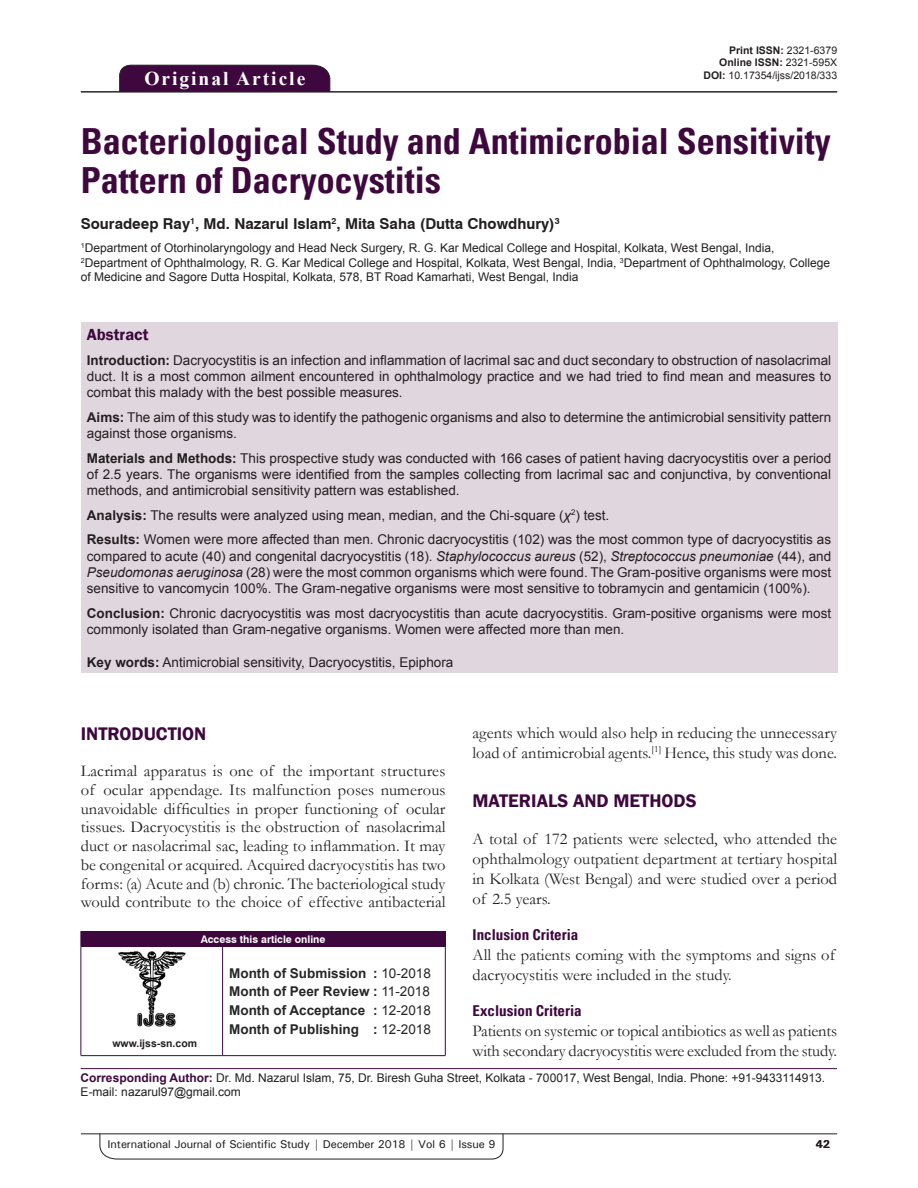
<style>
.page{position:relative;width:918px;height:1188px;background:#fff}
.page>*{position:absolute;margin:0;border:0;box-sizing:border-box;transform-origin:0 0}
.AT{font:700 condensed 36px/39px "Univers";color:#3e083e}
.AH{font:700 19.5px "Times New Roman";letter-spacing:.1em;color:#fff}
.t1{font:600 18.75px "Franklin Gothic";color:#3e083e}
.TX{font:16.5px/18.8px "Garamond";color:#231f20}
.ABSH{font:600 16.5px "Franklin Gothic";color:#3e083e}
.AU{font:700 15px "Swiss 721 BT";color:#231f20}
.t2{font:700 condensed 15px "Univers";color:#3e083e}
.ABS{font:13.5px/16.2px "Arial";color:#231f20;text-align:justify}
.HIS{font:700 13.5px/18.8px "Arial";color:#282526;text-align:justify}
.KWD{font:13.5px "Arial";color:#231f20}
.AFF{font:12px/14.4px "Arial";color:#231f20}
.ADD{font:12px/14.4px "Arial";color:#231f20}
.RF{font:500 11.25px "Univers";letter-spacing:-.01em;color:#231f20}
.t3{font:700 11.25px "Univers";color:#231f20}
.DOI{font:700 10.5px "Arial";color:#231f20}
.DOI-2{font:10.5px "Arial";color:#231f20}
.AAO{font:700 10.5px "Swiss 721 BT";color:#fff}
.Web{font:700 10.5px "Arial";color:#231f20}
.s1{font-weight:400}
.s2{font-weight:700}
.s3{font-style:italic}
.s4{font-weight:700;color:#3e083e}
</style>
<div class="page">
<hr style="left:81px;top:1134px;width:756px;height:1px;background:#231f20">
<svg style="left:100px;top:1133px;width:403px;height:26px"></svg>
<div style="left:119px;top:65px;width:211px;height:26px;background:#3e083e"></div>
<hr style="left:81px;top:91px;width:756px;height:1px;background:#231f20">
<div style="left:81px;top:322px;width:756px;height:351px;background:#e0d7de"></div>
<div style="left:81px;top:931px;width:364px;height:15px;background:#3e083e"></div>
<svg style="left:445px;top:931px;width:1px;height:15px"></svg>
<hr style="left:81px;top:946px;width:142px;height:1px;background:#3e083e">
<hr style="left:81px;top:947px;width:1px;height:108px;background:#3e083e">
<hr style="left:81px;top:1055px;width:142px;height:1px;background:#231f20">
<hr style="left:223px;top:946px;width:223px;height:1px;background:#3e083e">
<hr style="left:222px;top:947px;width:1px;height:108px;background:#3e083e">
<hr style="left:445px;top:947px;width:1px;height:108px;background:#3e083e">
<hr style="left:223px;top:1055px;width:223px;height:1px;background:#3e083e">
<img style="left:118px;top:951px;width:68px;height:76px">
<hr style="left:81px;top:1068px;width:756px;height:1px;background:#3e083e">
<p class="AH" style="left:144px;top:65px;width:162px">Original Article</p>
<p class="DOI" style="left:729px;top:43px;width:109px">Print ISSN: <span class="s1">2321-6379</span></p>
<p class="DOI" style="left:719px;top:56px;width:119px">Online ISSN: <span class="s1">2321-595X</span></p>
<p class="DOI-2" style="left:704px;top:68px;width:135px"><span class="s2">DOI:</span> 10.17354/ijss/2018/333</p>
<p class="AT" style="left:81px;top:122px;width:752px">Bacteriological Study and Antimicrobial Sensitivity<br>Pattern of Dacryocystitis</p>
<p class="AU" style="left:81px;top:215px;width:480px">Souradeep Ray<sup>1</sup>, Md. Nazarul Islam<sup>2</sup>, Mita Saha (Dutta Chowdhury)<sup>3</sup></p>
<p class="AFF" style="left:81px;top:241px;width:751px"><sup>1</sup>Department of Otorhinolaryngology and Head Neck Surgery, R. G. Kar Medical College and Hospital, Kolkata, West Bengal, India,<br><sup>2</sup>Department of Ophthalmology, R. G. Kar Medical College and Hospital, Kolkata, West Bengal, India, <sup>3</sup>Department of Ophthalmology, College of Medicine and Sagore Dutta Hospital, Kolkata, 578, BT Road Kamarhati, West Bengal, India</p>
<p class="ABSH" style="left:87px;top:324px;width:63px">Abstract</p>
<p class="ABS" style="left:87px;top:352px;width:746px"><span class="s2">Introduction:</span> Dacryocystitis is an infection and inflammation of lacrimal sac and duct secondary to obstruction of nasolacrimal duct. It is a most common ailment encountered in ophthalmology practice and we had tried to find mean and measures to combat this malady with the best possible measures.</p>
<p class="ABS" style="left:87px;top:409px;width:746px"><span class="s2">Aims:</span> The aim of this study was to identify the pathogenic organisms and also to determine the antimicrobial sensitivity pattern against those organisms.</p>
<p class="ABS" style="left:87px;top:450px;width:746px"><span class="s2">Materials and Methods:</span> This prospective study was conducted with 166 cases of patient having dacryocystitis over a period of 2.5 years. The organisms were identified from the samples collecting from lacrimal sac and conjunctiva, by conventional methods, and antimicrobial sensitivity pattern was established.</p>
<p class="ABS" style="left:87px;top:507px;width:524px"><span class="s2">Analysis:</span> The results were analyzed using mean, median, and the Chi-square (<span class="s3">χ</span><sup>2</sup>) test.</p>
<p class="ABS" style="left:87px;top:532px;width:746px"><span class="s2">Results:</span> Women were more affected than men. Chronic dacryocystitis (102) was the most common type of dacryocystitis as compared to acute (40) and congenital dacryocystitis (18). <span class="s3">Staphylococcus aureus</span> (52), <span class="s3">Streptococcus pneumoniae</span> (44), and <span class="s3">Pseudomonas aeruginosa</span> (28) were the most common organisms which were found. The Gram-positive organisms were most sensitive to vancomycin 100%. The Gram-negative organisms were most sensitive to tobramycin and gentamicin (100%).</p>
<p class="ABS" style="left:87px;top:605px;width:746px"><span class="s2">Conclusion:</span> Chronic dacryocystitis was most dacryocystitis than acute dacryocystitis. Gram-positive organisms were most commonly isolated than Gram-negative organisms. Women were affected more than men.</p>
<p class="KWD" style="left:87px;top:653px;width:368px"><span class="s2">Key words:</span> Antimicrobial sensitivity, Dacryocystitis, Epiphora</p>
<p class="TX" style="left:473px;top:722px;width:366px;line-height:19.8px">agents which would also help in reducing the unnecessary load of antimicrobial agents.<sup>[1]</sup> Hence, this study was done.</p>
<h1 class="t1" style="left:473px;top:789px;width:226px">MATERIALS AND METHODS</h1>
<p class="TX" style="left:473px;top:829px;width:366px;line-height:19.8px;text-align:justify">A total of 172 patients were selected, who attended the ophthalmology outpatient department at tertiary hospital in Kolkata (West Bengal) and were studied over a period of 2.5 years.</p>
<h2 class="t2" style="left:473px;top:926px;width:107px">Inclusion Criteria</h2>
<p class="TX" style="left:473px;top:945px;width:364px;line-height:19.8px">All the patients coming with the symptoms and signs of dacryocystitis were included in the study.</p>
<h2 class="t2" style="left:473px;top:1002px;width:111px">Exclusion Criteria</h2>
<p class="TX" style="left:473px;top:1021px;width:366px;line-height:19.8px">Patients on systemic or topical antibiotics as well as patients with secondary dacryocystitis were excluded from the study.</p>
<h1 class="t1" style="left:81px;top:722px;width:127px">INTRODUCTION</h1>
<p class="TX" style="left:81px;top:761px;width:366px;text-align:justify">Lacrimal apparatus is one of the important structures of ocular appendage. Its malfunction poses numerous unavoidable difficulties in proper functioning of ocular tissues. Dacryocystitis is the obstruction of nasolacrimal duct or nasolacrimal sac, leading to inflammation. It may be congenital or acquired. Acquired dacryocystitis has two forms: (a) Acute and (b) chronic. The bacteriological study would contribute to the choice of effective antibacterial</p>
<p class="AAO" style="left:201px;top:933px;width:126px">Access this article online</p>
<p class="HIS" style="left:229px;top:964px;width:203px">Month of Submission : <span class="s1">10-2018<br></span>Month of Peer Review : <span class="s1">11-2018<br></span>Month of Acceptance : <span class="s1">12-2018<br></span>Month of Publishing : <span class="s1">12-2018</span></p>
<p class="ADD" style="left:81px;top:1070px;width:746px"><span class="s4">Corresponding Author:</span> Dr. Md. Nazarul Islam, 75, Dr. Biresh Guha Street, Kolkata - 700017, West Bengal, India. Phone: +91-9433114913.<br>E-mail: nazarul97@gmail.com</p>
<p class="Web" style="left:112px;top:1036px;width:86px">www.ijss-sn.com</p>
<p class="RF" style="left:108px;top:1137px;width:389px">International Journal of Scientific Study | December 2018 | Vol 6 | Issue 9</p>
<p class="t3" style="left:816px;top:1137px;width:16px">42</p>
</div>
